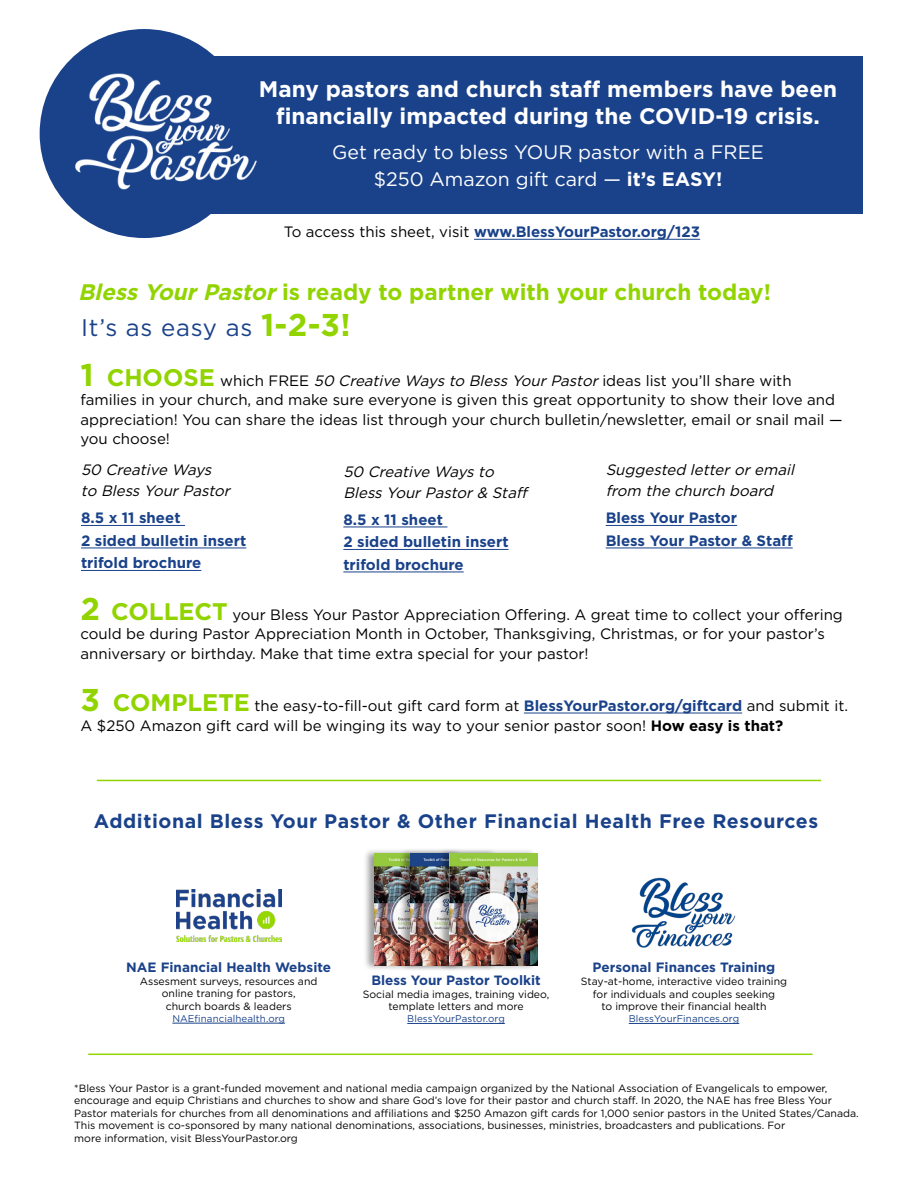
<style>
.page{position:relative;width:918px;height:1188px;background:#fff}
.page>*{position:absolute;margin:0;border:0;box-sizing:border-box;transform-origin:0 0}
.t1{font:24px "Gotham HTF";letter-spacing:.03em;color:#1a428a}
.t2{font:700 22.5px/27px "Gotham HTF";color:#fff;text-align:center}
.t3{font:700 22.5px "Gotham HTF";color:#91d400}
.t4{font:19.5px/27px "Gotham HTF";color:#fff;text-align:center}
.t5{font:700 19.5px "Gotham HTF";letter-spacing:.03em;color:#1a428a}
.t6{font:15px/19.5px "Gotham HTF";color:#000}
.t7{font:700 15px/22.5px "Gotham HTF";color:#1a428a}
.t8{font:italic 15px/21px "Gotham HTF";color:#000}
.t9{font:700 13.5px "Gotham HTF";color:#1a428a}
.t10{font:10.5px/12.6px "Gotham HTF";color:#000;text-align:center}
.t11{font:9.75px "Gotham HTF";letter-spacing:.01em;color:#1a428a}
.s1{font-weight:700}
.s2{font-weight:400;color:#000}
.s3{font-style:italic}
.s4{font-weight:700;font-size:31.5px;color:#91d400}
.s5{font-weight:700;font-size:24px;color:#91d400}
.s6{font-weight:700;color:#1a428a}
</style>
<div class="page">
<div style="left:191px;top:57px;width:671px;height:157px;background:#1a428a"></div>
<div style="left:40px;top:29px;width:209px;height:209px;background:#1a428a;border-radius:50%"></div>
<img style="left:64px;top:63px;width:193px;height:139px">
<hr style="left:524px;top:713px;width:218px;height:1px;background:#1a428a">
<hr style="left:81px;top:525px;width:104px;height:1px;background:#1a428a">
<hr style="left:81px;top:548px;width:165px;height:1px;background:#1a428a">
<hr style="left:81px;top:570px;width:120px;height:1px;background:#1a428a">
<hr style="left:343px;top:527px;width:104px;height:1px;background:#1a428a">
<hr style="left:343px;top:549px;width:166px;height:1px;background:#1a428a">
<hr style="left:343px;top:572px;width:121px;height:1px;background:#1a428a">
<hr style="left:606px;top:525px;width:131px;height:1px;background:#1a428a">
<hr style="left:606px;top:548px;width:187px;height:1px;background:#1a428a">
<div style="left:363px;top:847px;width:99px;height:124px;background:#000;opacity:.39"></div>
<img style="left:375px;top:853px;width:24px;height:112px">
<div style="left:399px;top:847px;width:99px;height:124px;background:#000;opacity:.39"></div>
<img style="left:410px;top:853px;width:28px;height:112px">
<div style="left:438px;top:847px;width:100px;height:124px;background:#000;opacity:.39"></div>
<img style="left:449px;top:853px;width:89px;height:112px">
<hr style="left:407px;top:1023px;width:98px;height:1px;background:#1a428a">
<hr style="left:172px;top:1023px;width:113px;height:1px;background:#1a428a">
<hr style="left:629px;top:1023px;width:110px;height:1px;background:#1a428a">
<hr style="left:97px;top:780px;width:724px;height:1px;background:#91d400">
<hr style="left:88px;top:1054px;width:725px;height:1px;background:#91d400">
<img style="left:176px;top:889px;width:105px;height:52px">
<img style="left:631px;top:877px;width:104px;height:70px">
<hr style="left:474px;top:239px;width:226px;height:1px;background:#1a428a">
<h2 class="t2" style="left:259px;top:75px;width:580px">Many pastors and church staff members have been financially impacted during the COVID-19 crisis.</h2>
<h3 class="t4" style="left:332px;top:138px;width:433px">Get ready to bless YOUR pastor with a FREE $250 Amazon gift card — <span class="s1">it’s EASY!</span></h3>
<h3 class="t7" style="left:284px;top:220px;width:418px"><span class="s2">To access this sheet, visit</span> www.BlessYourPastor.org/123</h3>
<h2 class="t3" style="left:78px;top:279px;width:694px"><span class="s3">Bless YourPastor</span>is ready to partner with your church today!</h2>
<h1 class="t1" style="left:81px;top:314px;width:271px">It’s as easy as <span class="s4">1-2-3!</span></h1>
<p class="t6" style="left:81px;top:370px;width:764px"><span class="s4">1</span> <span class="s5">CHOOSE</span> which FREE <span class="s3">50 Creative Ways to Bless YourPastor</span>ideas list you’ll share with families in your church, and make sure everyone is given this great opportunity to show their love and appreciation! You can share the ideas list through your church bulletin/newsletter, email or snail mail — you choose!</p>
<h3 class="t8" style="left:81px;top:459px;width:154px">50 Creative Ways to Bless YourPastor</h3>
<h3 class="t7" style="left:81px;top:507px;width:167px">8.5 x 11 sheet<br>2 sided bulletin insert trifold brochure</h3>
<h3 class="t8" style="left:343px;top:461px;width:189px">50 Creative Ways to<br>Bless YourPastor&amp; Staff</h3>
<h3 class="t7" style="left:343px;top:508px;width:167px">8.5 x 11 sheet<br>2 sided bulletin insert trifold brochure</h3>
<h3 class="t8" style="left:606px;top:459px;width:194px">Suggested letteroremail from the church board</h3>
<h3 class="t7" style="left:606px;top:507px;width:189px">Bless Your Pastor<br>Bless Your Pastor &amp; Staff</h3>
<p class="t6" style="left:81px;top:604px;width:764px"><span class="s4">2</span> <span class="s5">COLLECT</span> your Bless Your Pastor Appreciation Offering. A great time to collect your offering could be during Pastor Appreciation Month in October, Thanksgiving, Christmas, or for your pastor’s anniversary or birthday. Make that time extra special for your pastor!</p>
<h3 class="t6" style="left:81px;top:696px;width:769px"><span class="s4">3</span> <span class="s5">COMPLETE</span> the easy-to-fill-out gift card form at <span class="s6">BlessYourPastor.org/giftcard</span> and submit it.<br>A $250 Amazon gift card will be winging its way to your senior pastor soon! <span class="s1">How easy is that?</span></h3>
<h3 class="t5" style="left:94px;top:810px;width:726px">Additional Bless Your Pastor &amp; Other Financial Health Free Resources</h3>
<p class="t9" style="left:126px;top:959px;width:206px">NAE Financial Health Website</p>
<p class="t10" style="left:140px;top:974px;width:179px">Assesment surveys, resources and online traning for pastors,<br>church boards &amp; leaders</p>
<p class="t11" style="left:172px;top:1013px;width:114px">NAEfinancialhealth.org</p>
<p class="t9" style="left:371px;top:972px;width:171px">Bless Your Pastor Toolkit</p>
<p class="t10" style="left:363px;top:987px;width:188px">Social media images, training video, template letters and more</p>
<p class="t11" style="left:407px;top:1013px;width:99px">BlessYourPastor.org</p>
<p class="t9" style="left:593px;top:960px;width:184px">Personal Finances Training</p>
<p class="t10" style="left:581px;top:975px;width:208px">Stay-at-home, interactive video training for individuals and couples seeking<br>to improve their financial health</p>
<p class="t11" style="left:629px;top:1013px;width:112px">BlessYourFinances.org</p>
<p class="t10" style="left:74px;top:1081px;width:786px;text-align:left">*Bless Your Pastor is a grant-funded movement and national media campaign organized by the National Association of Evangelicals to empower, encourage and equip Christians and churches to show and share God’s love for their pastor and church staff. In 2020, the NAE has free Bless Your Pastor materials for churches from all denominations and affiliations and $250 Amazon gift cards for 1,000 senior pastors in the United States/Canada.<br>This movement is co-sponsored by many national denominations, associations, businesses, ministries, broadcasters and publications. For<br>more information, visit BlessYourPastor.org</p>
</div>
